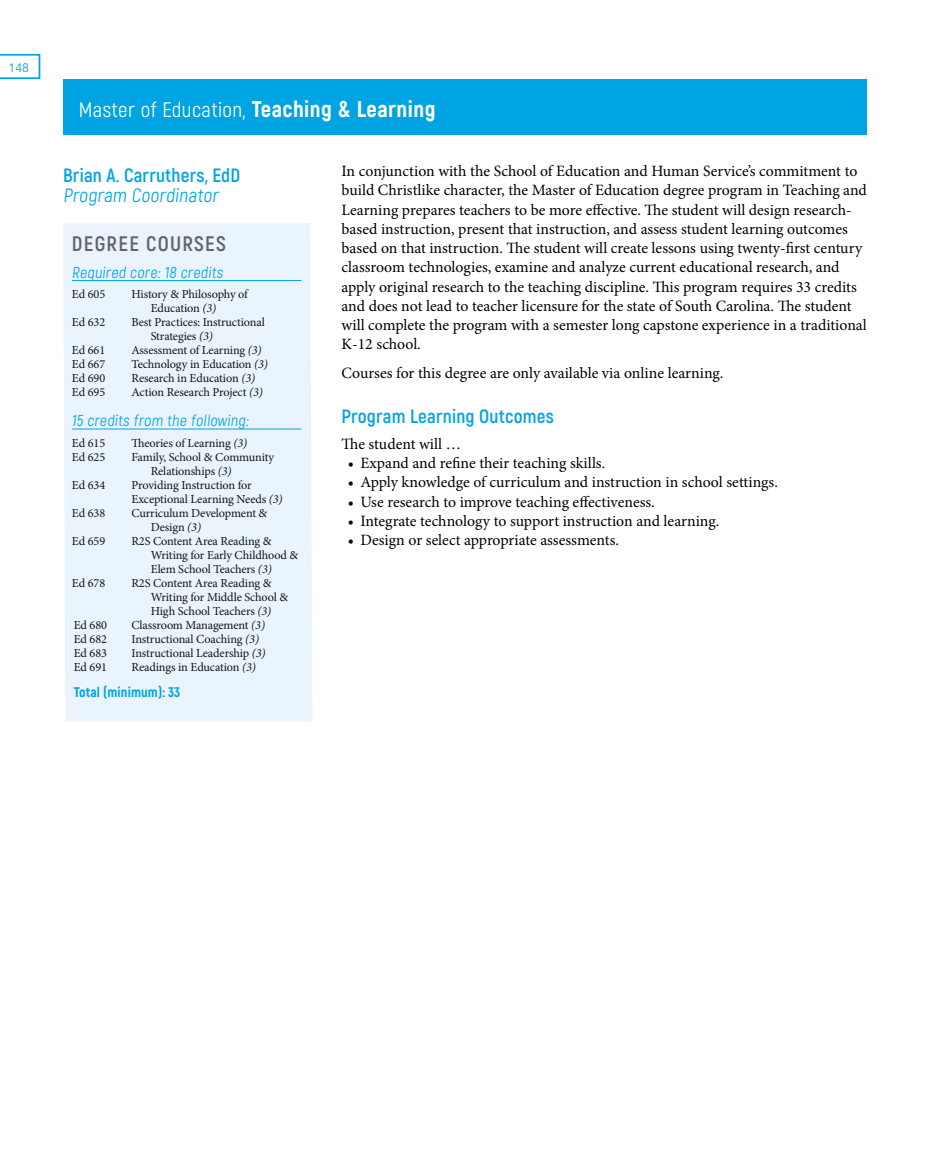
<style>
.page{position:relative;width:930px;height:1150px;background:#fff}
.page>*{position:absolute;margin:0;border:0;box-sizing:border-box;transform-origin:0 0}
.t1{font:21px "Akrobat";letter-spacing:.02em;color:#fff}
.t2{font:700 21px "Akrobat";letter-spacing:.06em;color:#636466}
.t3{font:700 19.25px "Akrobat";letter-spacing:.01em;color:#00a4e3}
.t4{font:19.25px "Akrobat";color:#00a4e3}
.t5{font:15.75px/19.2px "Minion Pro";color:#000}
.t6{font:15.75px "Akrobat";color:#00a4e3}
.t7{font:800 14px "Akrobat";letter-spacing:.01em;color:#00a4e3}
.t8{font:12.25px/14px "Minion Pro";letter-spacing:-.01em;color:#141414}
.t9{font:12.25px "Avenir";color:#00a4e3}
.s1{font-weight:800;font-size:22.75px}
.s2{font-style:italic}
</style>
<div class="page">
<div style="left:63px;top:79px;width:803px;height:55px;background:#00a4e3"></div>
<div style="left:63px;top:223px;width:249px;height:499px;background:#e9f4fc"></div>
<hr style="left:72px;top:280px;width:229px;height:1px;background:#00a4e3">
<hr style="left:72px;top:428px;width:229px;height:1px;background:#00a4e3">
<svg style="left:0;top:54px;width:40px;height:25px"></svg>
<p class="t9" style="left:9px;top:60px;width:22px">148</p>
<h1 class="t1" style="left:79px;top:97px;width:358px">Master of Education, <span class="s1">Teaching &amp; Learning</span></h1>
<p class="t3" style="left:63px;top:164px;width:179px">Brian A. Carruthers, EdD</p>
<p class="t4" style="left:63px;top:183px;width:160px">Program Coordinator</p>
<h1 class="t2" style="left:72px;top:231px;width:155px">DEGREE COURSES</h1>
<p class="t6" style="left:72px;top:263px;width:154px">Required core: 18 credits</p>
<p class="t8" style="left:72px;top:287px;width:35px">Ed 605</p>
<p class="t8" style="left:151px;top:287px;width:98px;text-indent:-19px">History &amp; Philosophy of<br>Education <span class="s2">(3)</span></p>
<p class="t8" style="left:72px;top:315px;width:35px">Ed 632</p>
<p class="t8" style="left:151px;top:315px;width:116px;text-indent:-19px">Best Practices: Instructional<br>Strategies <span class="s2">(3)</span></p>
<p class="t8" style="left:72px;top:343px;width:35px">Ed 661</p>
<p class="t8" style="left:131px;top:343px;width:132px">Assessment of Learning <span class="s2">(3)</span></p>
<p class="t8" style="left:72px;top:357px;width:35px">Ed 667</p>
<p class="t8" style="left:131px;top:357px;width:138px">Technology in Education <span class="s2">(3)</span></p>
<p class="t8" style="left:72px;top:371px;width:35px">Ed 690</p>
<p class="t8" style="left:131px;top:371px;width:125px">Research in Education <span class="s2">(3)</span></p>
<p class="t8" style="left:72px;top:385px;width:35px">Ed 695</p>
<p class="t8" style="left:131px;top:385px;width:133px">Action Research Project <span class="s2">(3)</span></p>
<p class="t6" style="left:72px;top:411px;width:180px">15 credits from the following:</p>
<p class="t8" style="left:72px;top:436px;width:35px">Ed 615</p>
<p class="t8" style="left:131px;top:436px;width:117px">Theories of Learning <span class="s2">(3)</span></p>
<p class="t8" style="left:72px;top:450px;width:35px">Ed 625</p>
<p class="t8" style="left:151px;top:450px;width:125px;text-indent:-19px">Family, School &amp; Community<br>Relationships <span class="s2">(3)</span></p>
<p class="t8" style="left:72px;top:478px;width:35px">Ed 634</p>
<p class="t8" style="left:131px;top:478px;width:153px">Providing Instruction for<br>Exceptional Learning Needs <span class="s2">(3)</span></p>
<p class="t8" style="left:72px;top:506px;width:35px">Ed 638</p>
<p class="t8" style="left:151px;top:506px;width:118px;text-indent:-19px">Curriculum Development &amp;<br>Design <span class="s2">(3)</span></p>
<p class="t8" style="left:72px;top:534px;width:35px">Ed 659</p>
<p class="t8" style="left:151px;top:534px;width:149px;text-indent:-19px">R2S Content Area Reading &amp;<br>Writing for Early Childhood &amp;<br>Elem School Teachers <span class="s2">(3)</span></p>
<p class="t8" style="left:72px;top:576px;width:35px">Ed 678</p>
<p class="t8" style="left:151px;top:576px;width:139px;text-indent:-19px">R2S Content Area Reading &amp;<br>Writing for Middle School &amp;<br>High School Teachers <span class="s2">(3)</span></p>
<p class="t8" style="left:74px;top:618px;width:35px">Ed 680</p>
<p class="t8" style="left:131px;top:618px;width:135px">Classroom Management <span class="s2">(3)</span></p>
<p class="t8" style="left:74px;top:632px;width:35px">Ed 682</p>
<p class="t8" style="left:131px;top:632px;width:129px">Instructional Coaching <span class="s2">(3)</span></p>
<p class="t8" style="left:74px;top:646px;width:35px">Ed 683</p>
<p class="t8" style="left:131px;top:646px;width:136px">Instructional Leadership <span class="s2">(3)</span></p>
<p class="t8" style="left:74px;top:660px;width:35px">Ed 691</p>
<p class="t8" style="left:131px;top:660px;width:126px">Readings in Education <span class="s2">(3)</span></p>
<p class="t7" style="left:74px;top:683px;width:108px">Total (minimum): 33</p>
<p class="t5" style="left:341px;top:162px;width:527px">In conjunction with the School of Education and Human Service’s commitment to build Christlike character, the Master of Education degree program in Teaching and Learning prepares teachers to be more effective. The student will design research&shy;based instruction, present that instruction, and assess student learning outcomes based on that instruction. The student will create lessons using twenty-first century classroom technologies, examine and analyze current educational research, and apply original research to the teaching discipline. This program requires 33 credits and does not lead to teacher licensure for the state of South Carolina. The student will complete the program with a semester long capstone experience in a traditional K-12 school.</p>
<p class="t5" style="left:341px;top:363px;width:381px">Courses for this degree are only available via online learning.</p>
<p class="t3" style="left:341px;top:404px;width:214px">Program Learning Outcomes</p>
<p class="t5" style="left:341px;top:434px;width:121px">The student will …</p>
<p class="t5" style="left:348px;top:453px;width:257px">• Expand and refine their teaching skills.</p>
<p class="t5" style="left:348px;top:473px;width:430px">• Apply knowledge of curriculum and instruction in school settings.</p>
<p class="t5" style="left:348px;top:492px;width:306px">• Use research to improve teaching effectiveness.</p>
<p class="t5" style="left:348px;top:511px;width:371px">• Integrate technology to support instruction and learning.</p>
<p class="t5" style="left:348px;top:530px;width:271px">• Design or select appropriate assessments.</p>
</div>
